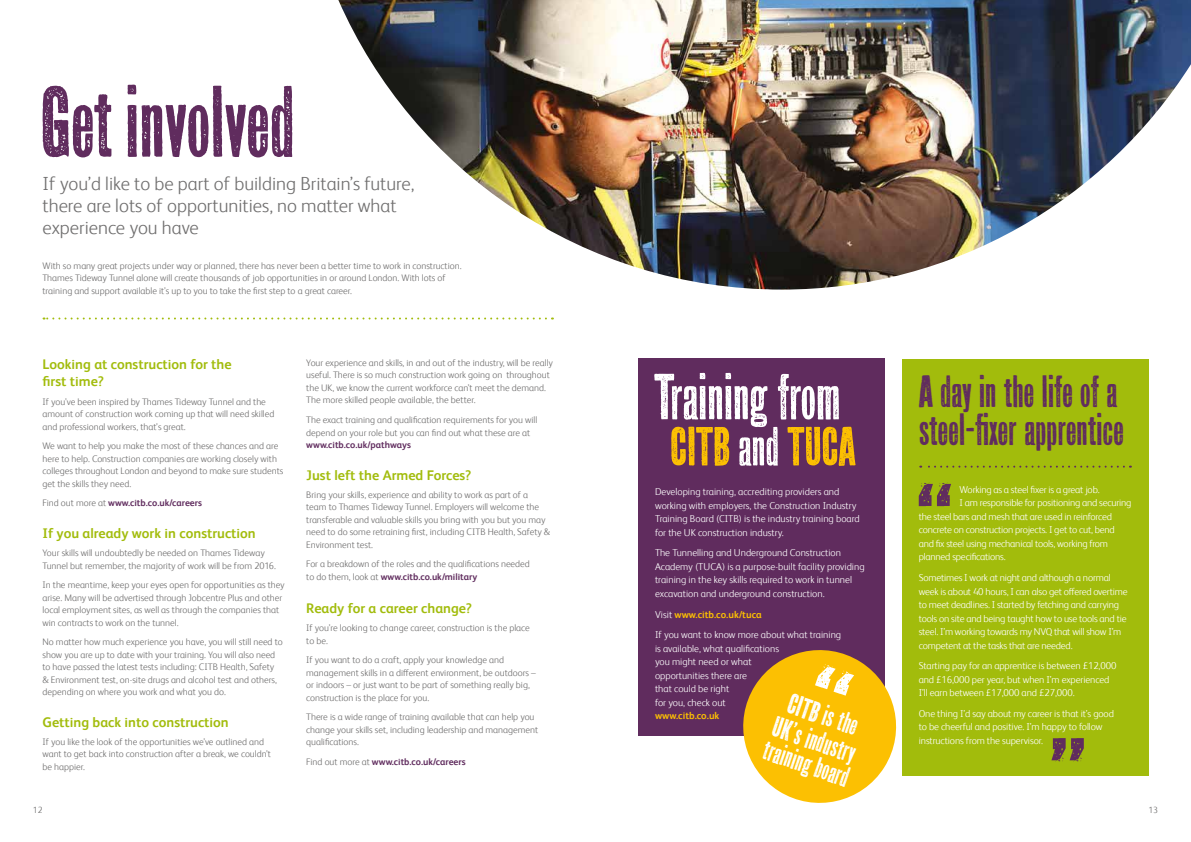
<style>
.page{position:relative;width:1191px;height:842px;background:#fff}
.page>*{position:absolute;margin:0;border:0;box-sizing:border-box;transform-origin:0 0}
.t1{font:101px "Prison Press Pro AOE";letter-spacing:.01em;color:#602c5e}
.t2{font:65px "Prison Press Pro AOE";letter-spacing:.01em;color:#fff}
.t3{font:55px "Prison Press Pro AOE";letter-spacing:.01em;color:#fcc002}
.t4{font:45px/38.8px "Prison Press Pro AOE";letter-spacing:.01em;color:#602c5e}
.t5{font:29.1px/25.8px "Prison Press Pro AOE";color:#fff}
.t6{font:300 19px/22px "FS Albert Pro";color:#706f6f}
.t7{font:700 14px/17px "FS Albert Pro";color:#a2bc0c}
.t8{font:300 10px/13.5px "FS Albert Pro";letter-spacing:-.01em;color:#fff}
.t9{font:700 10px "FS Albert Pro";color:#fcc002}
.t10{font:300 9.5px/12.5px "FS Albert Pro";color:#706f6f}
.t11{font:700 9.5px "FS Albert Pro";color:#602c5e}
.t12{font:300 9px "FS Albert Pro";color:#706f6f}
.s1{font-weight:300;color:#706f6f}
.s2{font-weight:700;color:#602c5e}
.s3{color:#fff}
.s4{font-weight:700;color:#fcc002}
</style>
<div class="page">
<div style="left:901px;top:359px;width:247px;height:416px;background:#a2bc0c"></div>
<div style="left:638px;top:359px;width:246px;height:377px;background:#602c5e"></div>
<img style="left:338px;top:0;width:853px;height:290px">
<svg style="left:743px;top:639px;width:163px;height:164px"></svg>
<svg style="left:44px;top:317px;width:502px;height:2px"></svg>
<svg style="left:920px;top:466px;width:204px;height:2px"></svg>
<svg style="left:918px;top:483px;width:33px;height:23px"></svg>
<svg style="left:1051px;top:738px;width:32px;height:24px"></svg>
<h1 class="t1" style="left:41px;top:58px;width:255px">Get involved</h1>
<h3 class="t6" style="left:43px;top:172px;width:373px">If you’d like to be part of building Britain’s future, there are lots of opportunities, no matter what experience you have</h3>
<p class="t10" style="left:43px;top:259px;width:420px">With so many great projects under way or planned, there has never been a better time to work in construction.<br>Thames Tideway Tunnel alone will create thousands of job opportunities in or around London. With lots of training and support available it’s up to you to take the first step to a great career.</p>
<h3 class="t7" style="left:43px;top:355px;width:191px">Looking at construction for the first time?</h3>
<p class="t10" style="left:43px;top:394px;width:233px">If you’ve been inspired by Thames Tideway Tunnel and the amount of construction work coming up that will need skilled and professional workers, that’s great.</p>
<p class="t10" style="left:43px;top:439px;width:242px">We want to help you make the most of these chances and are here to help. Construction companies are working closely with colleges throughout London and beyond to make sure students get the skills they need.</p>
<p class="t11" style="left:43px;top:496px;width:161px"><span class="s1">Find out more at</span> www.citb.co.uk/careers</p>
<h3 class="t7" style="left:43px;top:524px;width:215px">If you already work in construction</h3>
<p class="t10" style="left:43px;top:546px;width:235px">Your skills will undoubtedly be needed on Thames Tideway<br>Tunnel but remember, the majority of work will be from 2016.</p>
<p class="t10" style="left:43px;top:578px;width:244px">In the meantime, keep your eyes open for opportunities as they arise. Many will be advertised through Jobcentre Plus and other local employment sites, as well as through the companies that win contracts to work on the tunnel.</p>
<p class="t10" style="left:43px;top:635px;width:242px">No matter how much experience you have, you will still need to show you are up to date with your training. You will also need to have passed the latest tests including: CITB Health, Safety &amp; Environment test, on-site drugs and alcohol test and others, depending on where you work and what you do.</p>
<h3 class="t7" style="left:43px;top:713px;width:188px">Getting back into construction</h3>
<p class="t10" style="left:43px;top:735px;width:230px">If you like the look of the opportunities we’ve outlined and want to get back into construction after a break, we couldn’t be happier.</p>
<p class="t10" style="left:306px;top:356px;width:248px">Your experience and skills, in and out of the industry, will be really useful. There is so much construction work going on throughout the UK, we know the current workforce can’t meet the demand.<br>The more skilled people available, the better.</p>
<p class="t10" style="left:306px;top:413px;width:232px">The exact training and qualification requirements for you will depend on your role but you can find out what these are at</p>
<p class="t11" style="left:306px;top:438px;width:106px">www.citb.co.uk/pathways</p>
<h3 class="t7" style="left:306px;top:466px;width:166px">Just left the Armed Forces?</h3>
<p class="t10" style="left:306px;top:488px;width:246px">Bring your skills, experience and ability to work as part of a team to Thames Tideway Tunnel. Employers will welcome the transferable and valuable skills you bring with you but you may need to do some retraining first, including CITB Health, Safety &amp; Environment test.</p>
<p class="t10" style="left:306px;top:557px;width:225px">For a breakdown of the roles and the qualifications needed to do them, look at <span class="s2">www.citb.co.uk/military</span></p>
<h3 class="t7" style="left:306px;top:599px;width:167px">Ready for a career change?</h3>
<p class="t10" style="left:306px;top:621px;width:225px">If you’re looking to change career, construction is the place to be.</p>
<p class="t10" style="left:306px;top:653px;width:231px">If you want to do a craft, apply your knowledge and management skills in a different environment, be outdoors – or indoors – or just want to be part of something really big, construction is the place for you.</p>
<p class="t10" style="left:306px;top:710px;width:233px">There is a wide range of training available that can help you change your skills set, including leadership and management qualifications.</p>
<p class="t11" style="left:306px;top:755px;width:161px"><span class="s1">Find out more at</span> www.citb.co.uk/careers</p>
<h2 class="t2" style="left:654px;top:356px;width:187px">Training from</h2>
<h3 class="t3" style="left:670px;top:412px;width:187px">CITB <span class="s3">and</span> TUCA</h3>
<p class="t8" style="left:655px;top:484px;width:206px">Developing training, accrediting providers and working with employers, the Construction Industry Training Board (CITB) is the industry training board for the UK construction industry.</p>
<p class="t8" style="left:655px;top:546px;width:211px">The Tunnelling and Underground Construction Academy (TUCA) is a purpose-built facility providing training in the key skills required to work in tunnel excavation and underground construction.</p>
<p class="t8" style="left:655px;top:603px;width:188px;line-height:20.6px">Visit <span class="s4">www.citb.co.uk/tuca<br></span>If you want to know more about what training</p>
<p class="t8" style="left:655px;top:641px;width:125px">is available, what qualifications you might need or what opportunities there are<br>that could be right<br>for you, check out</p>
<p class="t9" style="left:655px;top:709px;width:66px">www.citb.co.uk</p>
<h3 class="t5" style="left:785px;top:688px;width:91px;rotate:19deg">CITB is the<br>UK’s industry training board</h3>
<h3 class="t4" style="left:919px;top:372px;width:206px">A day in the life of a steel-fixer apprentice</h3>
<p class="t8" style="left:959px;top:482px;width:141px">Working as a steel fixer is a great job.</p>
<p class="t8" style="left:959px;top:496px;width:173px">I am responsible for positioning and securing</p>
<p class="t8" style="left:918px;top:509px;width:195px">the steel bars and mesh that are used in reinforced</p>
<p class="t8" style="left:918px;top:523px;width:198px">concrete on construction projects. I get to cut, bend</p>
<p class="t8" style="left:918px;top:536px;width:191px">and fix steel using mechanical tools, working from</p>
<p class="t8" style="left:918px;top:550px;width:88px">planned specifications.</p>
<p class="t8" style="left:918px;top:570px;width:210px">Sometimes I work at night and although a normal week is about 40 hours, I can also get offered overtime to meet deadlines. I started by fetching and carrying tools on site and being taught how to use tools and tie steel. I’m working towards my NVQ that will show I’m competent at the tasks that are needed.</p>
<p class="t8" style="left:918px;top:658px;width:199px">Starting pay for an apprentice is between £12,000 and £16,000 per year, but when I’m experienced<br>I’ll earn between £17,000 and £27,000.</p>
<p class="t8" style="left:918px;top:706px;width:197px">One thing I’d say about my career is that it’s good to be cheerful and positive. I’m happy to follow instructions from the supervisor.</p>
<p class="t12" style="left:33px;top:804px;width:11px">12</p>
<p class="t12" style="left:1148px;top:804px;width:11px">13</p>
</div>
